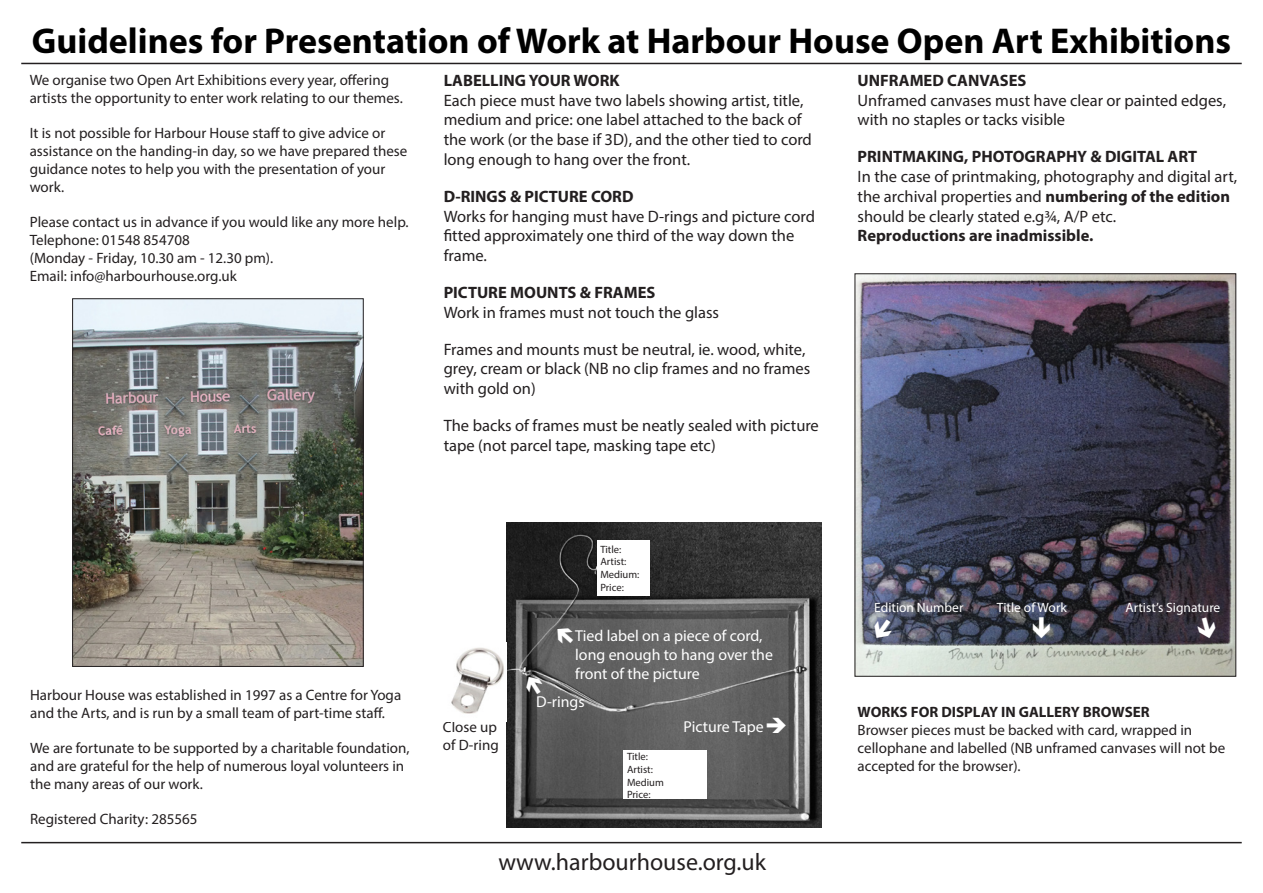
<style>
.page{position:relative;width:1263px;height:893px;background:#fff}
.page>*{position:absolute;margin:0;border:0;box-sizing:border-box;transform-origin:0 0}
.t1{font:700 36px "Myriad Pro";color:#000}
.t2{font:24px "Myriad Pro";color:#231f20}
.t3{font:16.5px/19.8px "Myriad Pro";color:#231f20}
.t4{font:15.9px/19px "Myriad Pro";color:#fff}
.t5{font:15px/18px "Myriad Pro";color:#231f20}
.t6{font:13.5px "Myriad Pro";color:#fff}
.t7{font:10.5px "Myriad Pro";color:#231f20}
.s1{font-weight:700}
</style>
<div class="page">
<hr style="left:21px;top:842px;width:1221px;height:1px;background:#231f20">
<hr style="left:21px;top:63px;width:1221px;height:1px;background:#231f20">
<img style="left:74px;top:301px;width:287px;height:364px">
<div style="left:72px;top:299px;width:291px;height:368px;border:1px solid #231f20"></div>
<img style="left:857px;top:276px;width:377px;height:398px">
<img style="left:506px;top:522px;width:315px;height:305px">
<div style="left:623px;top:750px;width:83px;height:48px;background:#fff"></div>
<div style="left:597px;top:540px;width:53px;height:56px;background:#fff"></div>
<img style="left:451px;top:647px;width:53px;height:67px">
<svg style="left:873px;top:619px;width:20px;height:19px"></svg>
<svg style="left:1029px;top:615px;width:24px;height:23px"></svg>
<svg style="left:1195px;top:616px;width:22px;height:23px"></svg>
<svg style="left:525px;top:676px;width:18px;height:18px"></svg>
<svg style="left:557px;top:628px;width:16px;height:16px"></svg>
<svg style="left:767px;top:718px;width:19px;height:15px"></svg>
<p class="t1" style="left:32px;top:17px;width:1201px">Guidelines for Presentation of Work at Harbour House Open Art Exhibitions</p>
<p class="t3" style="left:857px;top:70px;width:370px"><span class="s1">UNFRAMED CANVASES<br></span>Unframed canvases must have clear or painted edges, with no staples or tacks visible</p>
<p class="t3" style="left:857px;top:146px;width:381px"><span class="s1">PRINTMAKING, PHOTOGRAPHY &amp; DIGITAL ART<br></span>In the case of printmaking, photography and digital art, the archival properties and <span class="s1">numbering of the edition </span>should be clearly stated e.g¾, A/P etc.<br><span class="s1">Reproductions are inadmissible.</span></p>
<p class="t5" style="left:30px;top:70px;width:374px">We organise two Open Art Exhibitions every year, offering artists the opportunity to enter work relating to our themes.</p>
<p class="t5" style="left:30px;top:123px;width:379px">It is not possible for Harbour House staff to give advice or assistance on the handing-in day, so we have prepared these guidance notes to help you with the presentation of your work.</p>
<p class="t5" style="left:30px;top:212px;width:380px">Please contact us in advance if you would like any more help.<br>Telephone: 01548 854708<br>(Monday - Friday, 10.30 am - 12.30 pm).<br>Email: info@harbourhouse.org.uk</p>
<p class="t3" style="left:444px;top:70px;width:370px"><span class="s1">LABELLING YOUR WORK<br></span>Each piece must have two labels showing artist, title, medium and price: one label attached to the back of the work (or the base if 3D), and the other tied to cord long enough to hang over the front.</p>
<p class="t3" style="left:444px;top:186px;width:373px"><span class="s1">D-RINGS &amp; PICTURE CORD<br></span>Works for hanging must have D-rings and picture cord fitted approximately one third of the way down the frame.</p>
<p class="t3" style="left:444px;top:282px;width:277px"><span class="s1">PICTURE MOUNTS &amp; FRAMES<br></span>Work in frames must not touch the glass</p>
<p class="t3" style="left:444px;top:339px;width:368px">Frames and mounts must be neutral, ie. wood, white, grey, cream or black (NB no clip frames and no frames with gold on)</p>
<p class="t3" style="left:444px;top:415px;width:377px">The backs of frames must be neatly sealed with picture tape (not parcel tape, masking tape etc)</p>
<p class="t5" style="left:30px;top:686px;width:373px">Harbour House was established in 1997 as a Centre for Yoga and the Arts, and is run by a small team of part-time staff.</p>
<p class="t5" style="left:30px;top:739px;width:381px">We are fortunate to be supported by a charitable foundation, and are grateful for the help of numerous loyal volunteers in the many areas of our work.</p>
<p class="t5" style="left:30px;top:810px;width:169px">Registered Charity: 285565</p>
<p class="t7" style="left:600px;top:543px;width:23px">Title:</p>
<p class="t7" style="left:600px;top:555px;width:27px">Artist:</p>
<p class="t7" style="left:600px;top:568px;width:41px">Medium:</p>
<p class="t7" style="left:600px;top:581px;width:25px">Price:</p>
<p class="t4" style="left:575px;top:626px;width:199px">Tied label on a piece of cord, long enough to hang over the front of the picture</p>
<p class="t5" style="left:443px;top:718px;width:57px">Close up of D-ring</p>
<p class="t4" style="left:536px;top:692px;width:50px">D-rings</p>
<p class="t7" style="left:627px;top:750px;width:23px">Title:</p>
<p class="t7" style="left:627px;top:763px;width:27px">Artist:</p>
<p class="t7" style="left:627px;top:776px;width:38px">Medium</p>
<p class="t7" style="left:627px;top:788px;width:25px">Price:</p>
<p class="t4" style="left:684px;top:717px;width:82px">Picture Tape</p>
<p class="t2" style="left:498px;top:847px;width:269px">www.harbourhouse.org.uk</p>
<p class="t6" style="left:874px;top:599px;width:91px">Edition Number</p>
<p class="t6" style="left:997px;top:599px;width:71px">Title of Work</p>
<p class="t6" style="left:1125px;top:599px;width:96px">Artist’s Signature</p>
<p class="t5" style="left:857px;top:703px;width:369px"><span class="s1">WORKS FOR DISPLAY IN GALLERY BROWSER<br></span>Browser pieces must be backed with card, wrapped in cellophane and labelled (NB unframed canvases will not be accepted for the browser).</p>
</div>
